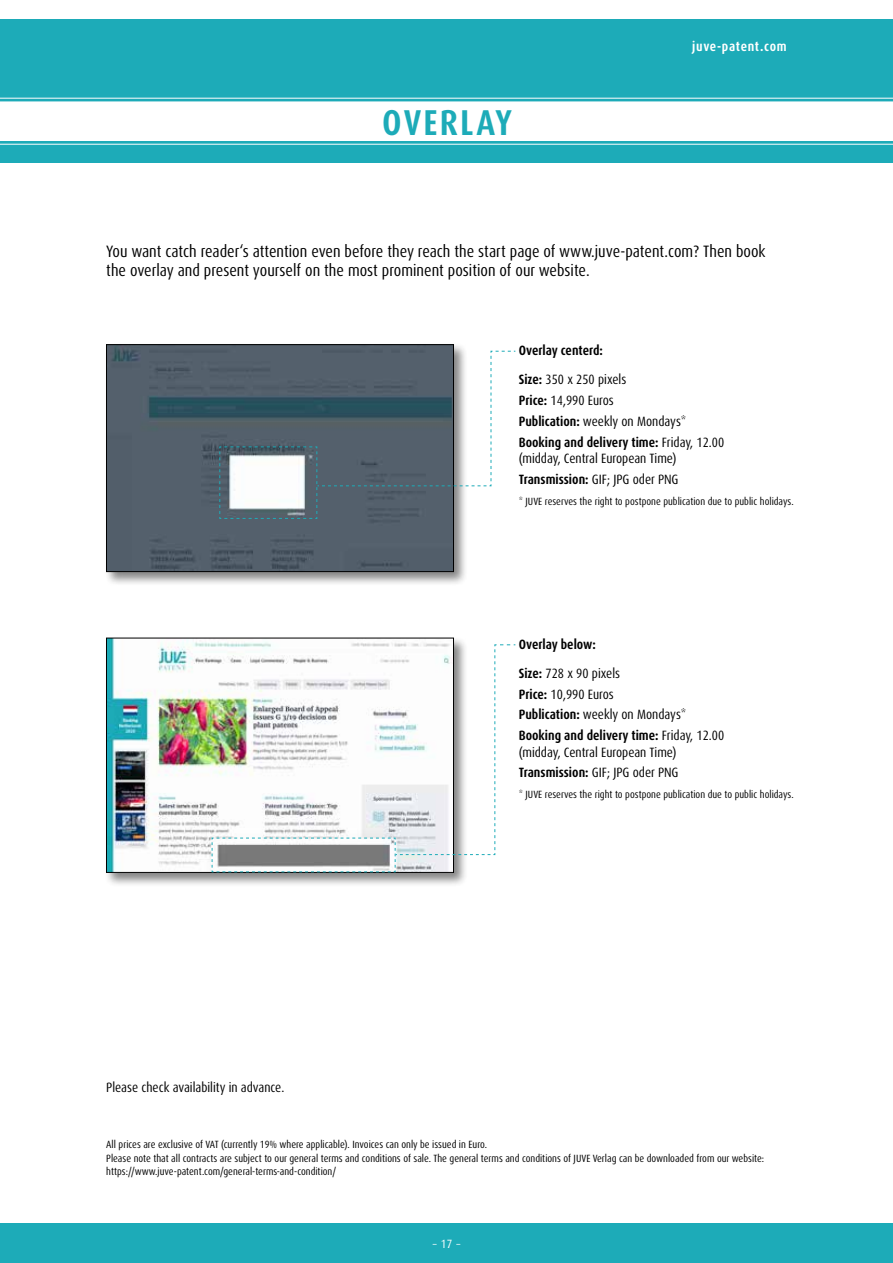
<style>
.page{position:relative;width:893px;height:1263px;background:#fff}
.page>*{position:absolute;margin:0;border:0;box-sizing:border-box;transform-origin:0 0}
.t1{font:700 condensed 36px "Dax OT";letter-spacing:.06em;color:#1dabb8}
.t2{font:condensed 16.5px/19.8px "Dax OT";color:#000}
.t3{font:700 condensed 13.5px/20.7px "Dax OT";color:#000}
.t4{font:condensed 13.5px/20.7px "Dax OT";color:#000}
.t5{font:700 condensed 13.5px "Dax OT";letter-spacing:.045em;color:#fff}
.t6{font:condensed 12px "Dax OT";color:#fff}
.t7{font:condensed 10.5px/13.5px "Dax OT";color:#000}
.s1{font-weight:400}
.s2{font-weight:700}
</style>
<div class="page">
<div style="left:0;top:1223px;width:893px;height:40px;background:#1dabb8"></div>
<div style="left:0;top:19px;width:893px;height:144px;background:#1dabb8"></div>
<div style="left:104px;top:636px;width:364px;height:251px;background:#000;opacity:.48"></div>
<img style="left:108px;top:640px;width:344px;height:231px">
<div style="left:104px;top:342px;width:364px;height:244px;background:#000;opacity:.48"></div>
<img style="left:108px;top:346px;width:344px;height:224px">
<div style="left:106px;top:344px;width:348px;height:228px;border:1px solid #000"></div>
<svg style="left:0;top:97px;width:893px;height:48px"></svg>
<svg style="left:219px;top:350px;width:297px;height:169px"></svg>
<svg style="left:211px;top:644px;width:305px;height:229px"></svg>
<h1 class="t1" style="left:382px;top:100px;width:131px">OVERLAY</h1>
<p class="t5" style="left:692px;top:37px;width:96px">juve-patent.com</p>
<h2 class="t2" style="left:106px;top:241px;width:661px">You want catch reader‘s attention even before they reach the start page of www.juve-patent.com? Then book the overlay and present yourself on the most prominent position of our website.</h2>
<p class="t3" style="left:519px;top:336px;width:109px;line-height:29.2px">Overlay centerd:<br>Size: <span class="s1">350 x 250 pixels</span></p>
<p class="t3" style="left:519px;top:390px;width:207px">Price: <span class="s1">14,990 Euros<br></span>Publication: <span class="s1">weekly on Mondays*<br></span>Booking and delivery time: <span class="s1">Friday, 12.00</span></p>
<p class="t4" style="left:519px;top:448px;width:161px">(midday, Central European Time)<br><span class="s2">Transmission:</span> GIF; JPG oder PNG</p>
<p class="t7" style="left:519px;top:494px;width:275px">* JUVE reserves the right to postpone publication due to public holidays.</p>
<p class="t4" style="left:106px;top:1077px;width:178px">Please check availability in advance.</p>
<p class="t3" style="left:519px;top:629px;width:103px;line-height:29.2px">Overlay below:<br>Size: <span class="s1">728 x 90 pixels</span></p>
<p class="t3" style="left:519px;top:684px;width:207px">Price: <span class="s1">10,990 Euros<br></span>Publication: <span class="s1">weekly on Mondays*<br></span>Booking and delivery time: <span class="s1">Friday, 12.00</span></p>
<p class="t4" style="left:519px;top:742px;width:161px">(midday, Central European Time)<br><span class="s2">Transmission:</span> GIF; JPG oder PNG</p>
<p class="t7" style="left:519px;top:788px;width:275px">* JUVE reserves the right to postpone publication due to public holidays.</p>
<p class="t7" style="left:106px;top:1138px;width:659px">All prices are exclusive of VAT (currently 19% where applicable). Invoices can only be issued in Euro.<br>Please note that all contracts are subject to our general terms and conditions of sale. The general terms and conditions of JUVE Verlag can be downloaded from our website: https://www.juve-patent.com/general-terms-and-condition/</p>
<p class="t6" style="left:433px;top:1236px;width:29px">– 17 –</p>
</div>
